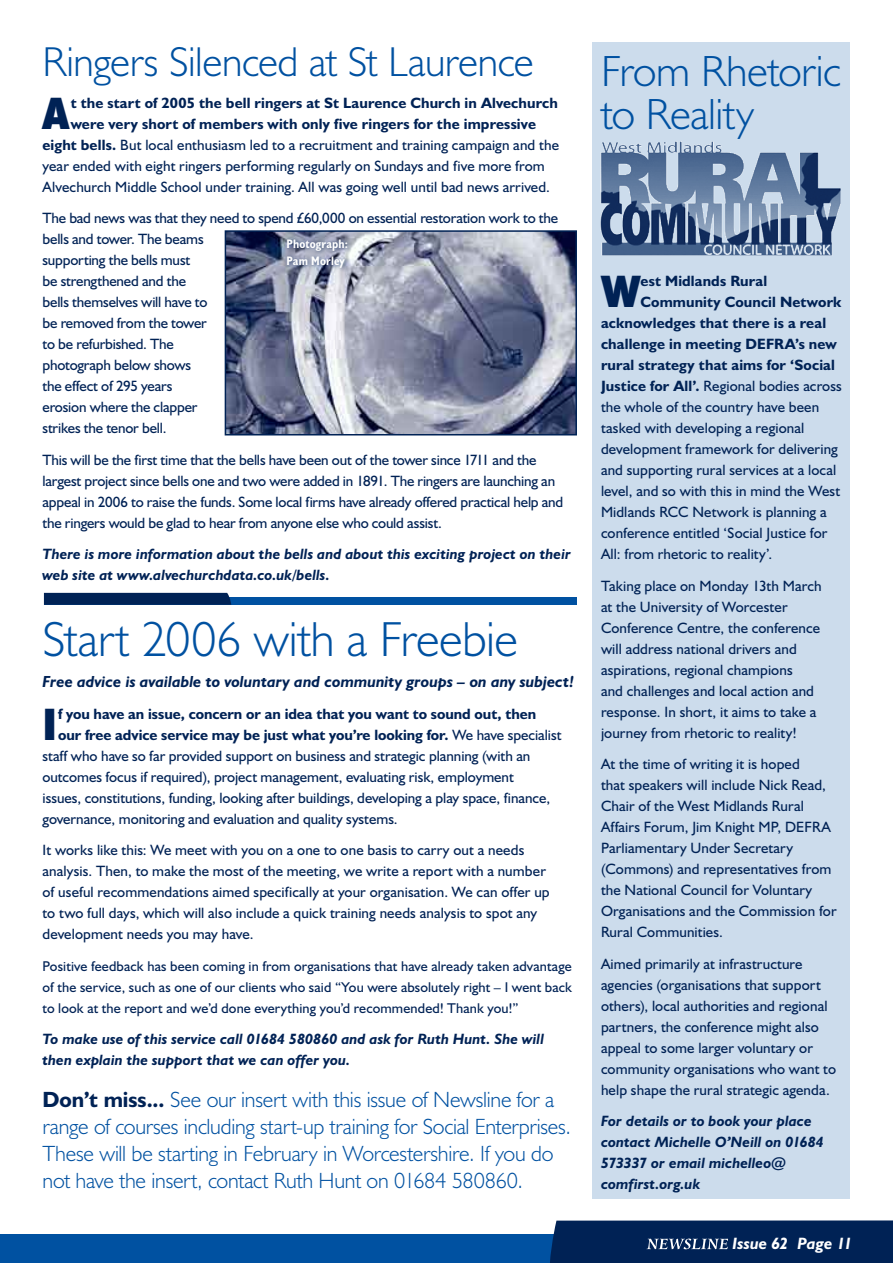
<style>
.page{position:relative;width:893px;height:1263px;background:#fff}
.page>*{position:absolute;margin:0;border:0;box-sizing:border-box;transform-origin:0 0}
.t1{font:300 49.5px "Humanist 521 BT";letter-spacing:-.01em;color:#0051a1}
.t2{font:700 condensed 45.75px "Humanist 521 BT Xtra";color:#025}
.t3{font:300 43.8px/42.8px "Humanist 521 BT";letter-spacing:-.01em;color:#0051a1}
.t4{font:300 42px "Humanist 521 BT";letter-spacing:-.01em;color:#0051a1}
.t5{font:300 22.2px/27px "Humanist 521 BT";letter-spacing:-.01em;color:#0051a1}
.t6{font:italic 700 16.5px "Humanist 521 BT";color:#fff}
.t7{font:italic 700 16.2px "Humanist 521 BT";letter-spacing:.005em;color:#025}
.t8{font:15px/21px "Humanist 521 BT";letter-spacing:.005em;color:#025}
.t9{font:700 15px "Humanist 521 BT";letter-spacing:.005em;color:#025}
.t10{font:italic 700 15px/21px "Humanist 521 BT";letter-spacing:.005em;color:#025}
.t11{font:14.25px/21px "Humanist 521 BT";letter-spacing:.01em;color:#025;text-align:justify}
.t12{font:700 condensed 12.3px/17.2px "Humanist 521 BT";letter-spacing:.015em;color:#fff}
.s1{font-weight:700}
.s2{font-weight:400}
.s3{font-weight:700;color:#025}
</style>
<div class="page">
<div style="left:0;top:1234px;width:893px;height:29px;background:#0051a1"></div>
<div style="left:44px;top:597px;width:533px;height:8px;background:#0051a1"></div>
<svg style="left:44px;top:593px;width:187px;height:12px;background:#012457"></svg>
<div style="left:592px;top:43px;width:258px;height:1156px;background:#ccdcec"></div>
<img style="left:228px;top:233px;width:346px;height:199px">
<div style="left:225px;top:230px;width:352px;height:205px;border:2px solid #025"></div>
<svg style="left:550px;top:1220px;width:343px;height:43px;background:#092a5b"></svg>
<div style="left:283px;top:235px;width:70px;height:39px;background:#025;opacity:.75"></div>
<img style="left:600px;top:141px;width:241px;height:115px">
<h3 class="t4" style="left:43px;top:36px;width:493px">Ringers Silenced at St Laurence</h3>
<h2 class="t2" style="left:43px;top:85px;width:28px">A</h2>
<p class="t9" style="left:71px;top:93px;width:489px">t the start of 2005 the bell ringers at St Laurence Church in Alvechurch</p>
<p class="t9" style="left:71px;top:114px;width:467px">were very short of members with only five ringers for the impressive</p>
<p class="t8" style="left:43px;top:134px;width:518px"><span class="s1">eight bells.</span> But local enthusiasm led to a recruitment and training campaign and the</p>
<p class="t8" style="left:43px;top:155px;width:504px">year ended with eight ringers performing regularly on Sundays and five more from</p>
<p class="t8" style="left:43px;top:176px;width:509px">Alvechurch Middle School under training. All was going well until bad news arrived.</p>
<p class="t8" style="left:43px;top:207px;width:517px">The bad news was that they need to spend £60,000 on essential restoration work to the bells and tower. The beams<br>supporting the bells must<br>be strengthened and the<br>bells themselves will have to<br>be removed from the tower<br>to be refurbished. The<br>photograph below shows<br>the effect of 295 years<br>erosion where the clapper<br>strikes the tenor bell.</p>
<p class="t8" style="left:43px;top:449px;width:522px">This will be the first time that the bells have been out of the tower since 1711 and the largest project since bells one and two were added in 1891. The ringers are launching an appeal in 2006 to raise the funds. Some local firms have already offered practical help and the ringers would be glad to hear from anyone else who could assist.</p>
<p class="t10" style="left:43px;top:543px;width:530px">There is more information about the bells and about this exciting project on their web site at www.alvechurchdata.co.uk/bells.</p>
<p class="t12" style="left:287px;top:235px;width:63px">Photograph:<br>Pam Morley</p>
<h1 class="t1" style="left:43px;top:608px;width:477px">Start 2006 with a Freebie</h1>
<p class="t7" style="left:43px;top:671px;width:533px">Free advice is available to voluntary and community groups – on any subject!</p>
<h2 class="t2" style="left:43px;top:695px;width:16px">I</h2>
<p class="t9" style="left:58px;top:704px;width:480px">f you have an issue, concern or an idea that you want to sound out, then</p>
<p class="t9" style="left:58px;top:725px;width:505px">our free advice service may be just what you’re looking for. <span class="s2">We have specialist</span></p>
<p class="t8" style="left:43px;top:745px;width:489px">staff who have so far provided support on business and strategic planning (with an</p>
<p class="t8" style="left:43px;top:766px;width:473px">outcomes focus if required), project management, evaluating risk, employment</p>
<p class="t8" style="left:43px;top:787px;width:509px">issues, constitutions, funding, looking after buildings, developing a play space, finance,</p>
<p class="t8" style="left:43px;top:808px;width:357px">governance, monitoring and evaluation and quality systems.</p>
<p class="t8" style="left:43px;top:839px;width:509px">It works like this: We meet with you on a one to one basis to carry out a needs analysis. Then, to make the most of the meeting, we write a report with a number of useful recommendations aimed specifically at your organisation. We can offer up to two full days, which will also include a quick training needs analysis to spot any development needs you may have.</p>
<p class="t11" style="left:43px;top:955px;width:531px">Positive feedback has been coming in from organisations that have already taken advantage of the service, such as one of our clients who said “You were absolutely right – I went back to look at the report and we’d done everything you’d recommended! Thank you!”</p>
<p class="t10" style="left:43px;top:1028px;width:503px">To make use of this service call 01 684 580860 and ask for Ruth Hunt. She will then explain the support that we can offer you.</p>
<p class="t5" style="left:43px;top:1085px;width:530px"><span class="s3">Don’t miss...</span> See our insert with this issue of Newsline for a range of courses including start-up training for Social Enterprises.<br>These will be starting in February in Worcestershire. If you do not have the insert, contact Ruth Hunt on 01684 580860.</p>
<h3 class="t3" style="left:601px;top:49px;width:241px">From Rhetoric to Reality</h3>
<h2 class="t2" style="left:601px;top:263px;width:41px">W</h2>
<p class="t9" style="left:641px;top:272px;width:128px">est Midlands Rural</p>
<p class="t9" style="left:641px;top:293px;width:202px">Community Council Network</p>
<p class="t9" style="left:601px;top:314px;width:227px">acknowledges that there is a real</p>
<p class="t9" style="left:601px;top:335px;width:237px">challenge in meeting DEFRA’s new</p>
<p class="t9" style="left:601px;top:356px;width:235px">rural strategy that aims for ‘Social</p>
<p class="t8" style="left:601px;top:375px;width:242px"><span class="s1">Justice for All’.</span> Regional bodies across</p>
<p class="t8" style="left:601px;top:396px;width:220px">the whole of the country have been</p>
<p class="t8" style="left:601px;top:417px;width:205px">tasked with developing a regional</p>
<p class="t8" style="left:601px;top:438px;width:238px">development framework for delivering</p>
<p class="t8" style="left:601px;top:459px;width:237px">and supporting rural services at a local</p>
<p class="t8" style="left:601px;top:480px;width:241px">level, and so with this in mind the West</p>
<p class="t8" style="left:601px;top:501px;width:227px">Midlands RCC Network is planning a</p>
<p class="t8" style="left:601px;top:522px;width:228px">conference entitled ‘Social Justice for</p>
<p class="t8" style="left:601px;top:543px;width:173px">All: from rhetoric to reality’.</p>
<p class="t8" style="left:601px;top:575px;width:222px">Taking place on Monday 13th March at the University of Worcester Conference Centre, the conference will address national drivers and aspirations, regional champions<br>and challenges and local action and response. In short, it aims to take a journey from rhetoric to reality!</p>
<p class="t8" style="left:601px;top:753px;width:237px">At the time of writing it is hoped<br>that speakers will include Nick Read, Chair of the West Midlands Rural Affairs Forum, Jim Knight MP, DEFRA Parliamentary Under Secretary (Commons) and representatives from the National Council for Voluntary Organisations and the Commission for Rural Communities.</p>
<p class="t8" style="left:601px;top:953px;width:237px">Aimed primarily at infrastructure agencies (organisations that support others), local authorities and regional partners, the conference might also appeal to some larger voluntary or community organisations who want to help shape the rural strategic agenda.</p>
<p class="t10" style="left:601px;top:1110px;width:224px">For details or to book your place contact Michelle O’Neill on 01 684<br>573337 or email michelleo@ comfirst.org.uk</p>
<p class="t6" style="left:732px;top:1233px;width:111px">Issue 62 Page 11</p>
</div>
